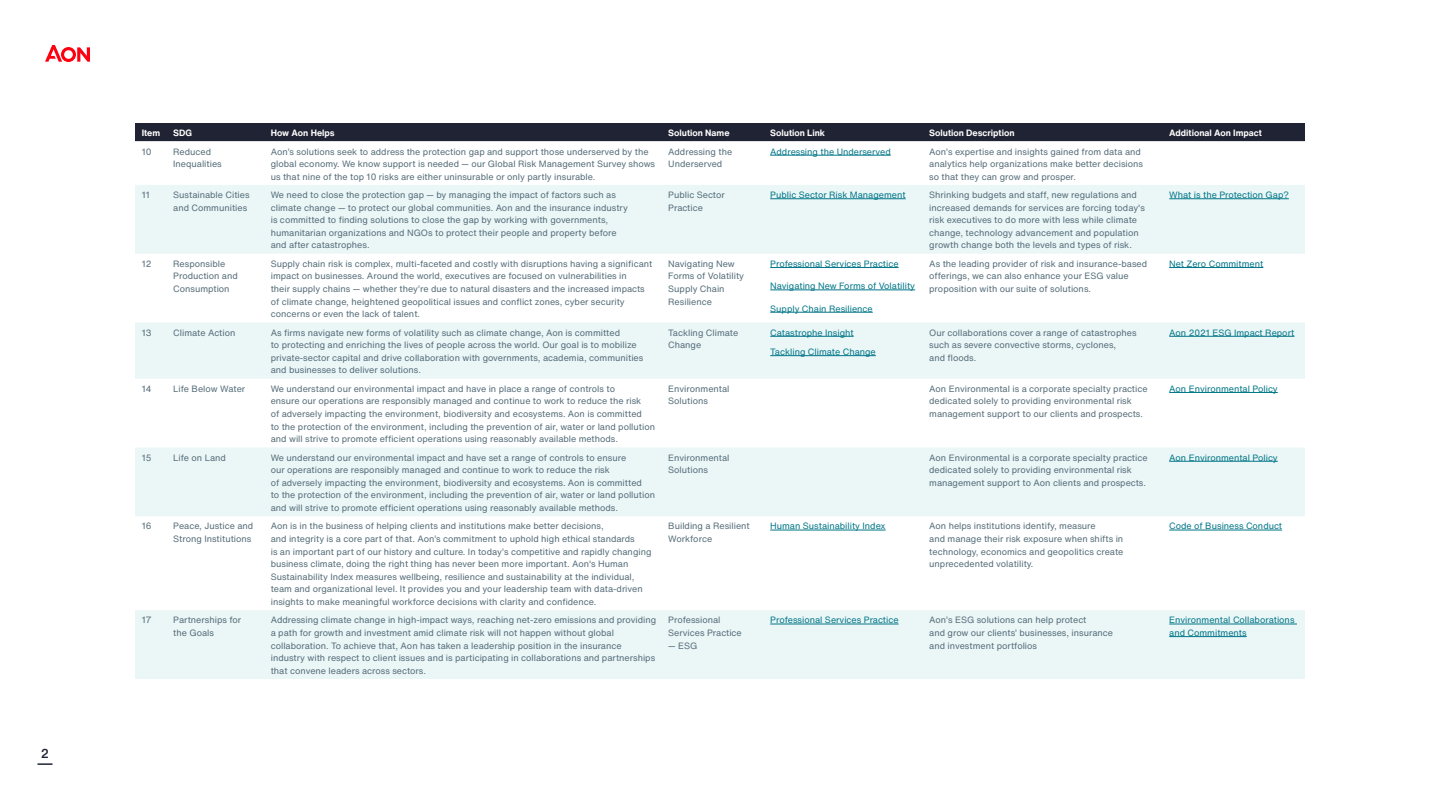
<style>
.page{position:relative;width:1440px;height:810px;background:#fff}
.page>*{position:absolute;margin:0;border:0;box-sizing:border-box;transform-origin:0 0}
.t1{font:500 12.75px "Helvetica Now Text";color:#202334}
.t2{font:9px/12.6px "Helvetica Now Text";color:#556d79}
.t3{font:9px/19.4px "Helvetica Now Text";color:#007687}
.t4{font:700 9px "Helvetica Now Text";color:#fff}
</style>
<div class="page">
<svg style="left:38px;top:763px;width:14px;height:2px"></svg>
<div style="left:135px;top:123px;width:1170px;height:18px;background:#202334"></div>
<svg style="left:135px;top:185px;width:1170px;height:494px;fill:#ebf6f7"></svg>
<hr style="left:770px;top:155px;width:121px;height:1px;background:#007687">
<hr style="left:770px;top:199px;width:136px;height:1px;background:#007687">
<hr style="left:1169px;top:199px;width:120px;height:1px;background:#007687">
<hr style="left:770px;top:267px;width:129px;height:1px;background:#007687">
<hr style="left:770px;top:290px;width:145px;height:1px;background:#007687">
<hr style="left:770px;top:312px;width:103px;height:1px;background:#007687">
<hr style="left:1169px;top:267px;width:94px;height:1px;background:#007687">
<hr style="left:770px;top:336px;width:84px;height:1px;background:#007687">
<hr style="left:770px;top:355px;width:106px;height:1px;background:#007687">
<hr style="left:1169px;top:336px;width:125px;height:1px;background:#007687">
<hr style="left:1169px;top:392px;width:109px;height:1px;background:#007687">
<hr style="left:1169px;top:461px;width:109px;height:1px;background:#007687">
<hr style="left:770px;top:530px;width:116px;height:1px;background:#007687">
<hr style="left:1169px;top:530px;width:113px;height:1px;background:#007687">
<hr style="left:770px;top:624px;width:129px;height:1px;background:#007687">
<hr style="left:1169px;top:624px;width:128px;height:1px;background:#007687">
<hr style="left:1169px;top:636px;width:78px;height:1px;background:#007687">
<svg style="left:45px;top:45px;width:45px;height:17px"></svg>
<h1 class="t1" style="left:41px;top:745px;width:10px">2</h1>
<p class="t4" style="left:142px;top:127px;width:20px">Item</p>
<p class="t4" style="left:173px;top:127px;width:20px">SDG</p>
<p class="t4" style="left:271px;top:127px;width:66px">How Aon Helps</p>
<p class="t4" style="left:668px;top:127px;width:63px">Solution Name</p>
<p class="t4" style="left:770px;top:127px;width:56px">Solution Link</p>
<p class="t4" style="left:929px;top:127px;width:87px">Solution Description</p>
<p class="t4" style="left:1169px;top:127px;width:94px">Additional Aon Impact</p>
<p class="t2" style="left:142px;top:145px;width:11px">10</p>
<p class="t2" style="left:173px;top:145px;width:50px">Reduced<br>Inequalities</p>
<p class="t2" style="left:271px;top:145px;width:386px">Aon’s solutions seek to address the protection gap and support those underserved by the global economy. We know support is needed — our Global Risk Management Survey shows us that nine of the top 10 risks are either uninsurable or only partly insurable.</p>
<p class="t2" style="left:668px;top:145px;width:66px">Addressing the<br>Underserved</p>
<p class="t3" style="left:770px;top:142px;width:122px">Addressing the Underserved</p>
<p class="t2" style="left:929px;top:145px;width:215px">Aon’s expertise and insights gained from data and analytics help organizations make better decisions so that they can grow and prosper.</p>
<p class="t2" style="left:142px;top:189px;width:10px">11</p>
<p class="t2" style="left:173px;top:189px;width:78px">Sustainable Cities and Communities</p>
<p class="t2" style="left:271px;top:189px;width:359px">We need to close the protection gap — by managing the impact of factors such as climate change — to protect our global communities. Aon and the insurance industry is committed to finding solutions to close the gap by working with governments, humanitarian organizations and NGOs to protect their people and property before and after catastrophes.</p>
<p class="t2" style="left:668px;top:189px;width:58px">Public Sector<br>Practice</p>
<p class="t3" style="left:770px;top:185px;width:137px">Public Sector Risk Management</p>
<p class="t2" style="left:929px;top:189px;width:217px">Shrinking budgets and staff, new regulations and increased demands for services are forcing today's risk executives to do more with less while climate change, technology advancement and population growth change both the levels and types of risk.</p>
<p class="t3" style="left:1169px;top:185px;width:121px">What is the Protection Gap?</p>
<p class="t2" style="left:142px;top:257px;width:11px">12</p>
<p class="t2" style="left:173px;top:257px;width:66px">Responsible<br>Production and<br>Consumption</p>
<p class="t2" style="left:271px;top:257px;width:383px">Supply chain risk is complex, multi-faceted and costly with disruptions having a significant impact on businesses. Around the world, executives are focused on vulnerabilities in<br>their supply chains — whether they’re due to natural disasters and the increased impacts of climate change, heightened geopolitical issues and conflict zones, cyber security concerns or even the lack of talent.</p>
<p class="t2" style="left:668px;top:257px;width:77px">Navigating New<br>Forms of Volatility<br>Supply Chain<br>Resilience</p>
<p class="t3" style="left:770px;top:254px;width:130px">Professional Services Practice</p>
<p class="t2" style="left:929px;top:257px;width:219px">As the leading provider of risk and insurance-based offerings, we can also enhance your ESG value proposition with our suite of solutions.</p>
<p class="t3" style="left:1169px;top:254px;width:96px">Net Zero Commitment</p>
<p class="t3" style="left:770px;top:276px;width:146px">Navigating New Forms of Volatility</p>
<p class="t3" style="left:770px;top:299px;width:104px">Supply Chain Resilience</p>
<p class="t2" style="left:142px;top:326px;width:11px">13</p>
<p class="t2" style="left:173px;top:326px;width:64px">Climate Action</p>
<p class="t2" style="left:271px;top:326px;width:374px">As firms navigate new forms of volatility such as climate change, Aon is committed<br>to protecting and enriching the lives of people across the world. Our goal is to mobilize private-sector capital and drive collaboration with governments, academia, communities and businesses to deliver solutions.</p>
<p class="t2" style="left:668px;top:326px;width:72px">Tackling Climate<br>Change</p>
<p class="t3" style="left:770px;top:323px;width:107px">Catastrophe Insight<br>Tackling Climate Change</p>
<p class="t2" style="left:929px;top:326px;width:209px">Our collaborations cover a range of catastrophes such as severe convective storms, cyclones,<br>and floods.</p>
<p class="t3" style="left:1169px;top:323px;width:127px">Aon 2021 ESG Impact Report</p>
<p class="t2" style="left:142px;top:382px;width:11px">14</p>
<p class="t2" style="left:173px;top:382px;width:73px">Life Below Water</p>
<p class="t2" style="left:271px;top:382px;width:386px">We understand our environmental impact and have in place a range of controls to<br>ensure our operations are responsibly managed and continue to work to reduce the risk<br>of adversely impacting the environment, biodiversity and ecosystems. Aon is committed<br>to the protection of the environment, including the prevention of air, water or land pollution and will strive to promote efficient operations using reasonably available methods.</p>
<p class="t2" style="left:668px;top:382px;width:63px">Environmental<br>Solutions</p>
<p class="t2" style="left:929px;top:382px;width:220px">Aon Environmental is a corporate specialty practice dedicated solely to providing environmental risk management support to our clients and prospects.</p>
<p class="t3" style="left:1169px;top:379px;width:110px">Aon Environmental Policy</p>
<p class="t2" style="left:142px;top:451px;width:11px">15</p>
<p class="t2" style="left:173px;top:451px;width:54px">Life on Land</p>
<p class="t2" style="left:271px;top:451px;width:386px">We understand our environmental impact and have set a range of controls to ensure<br>our operations are responsibly managed and continue to work to reduce the risk<br>of adversely impacting the environment, biodiversity and ecosystems. Aon is committed<br>to the protection of the environment, including the prevention of air, water or land pollution and will strive to promote efficient operations using reasonably available methods.</p>
<p class="t2" style="left:668px;top:451px;width:63px">Environmental<br>Solutions</p>
<p class="t2" style="left:929px;top:451px;width:220px">Aon Environmental is a corporate specialty practice dedicated solely to providing environmental risk management support to Aon clients and prospects.</p>
<p class="t3" style="left:1169px;top:448px;width:110px">Aon Environmental Policy</p>
<p class="t2" style="left:142px;top:520px;width:11px">16</p>
<p class="t2" style="left:173px;top:520px;width:82px">Peace, Justice and<br>Strong Institutions</p>
<p class="t2" style="left:271px;top:520px;width:382px">Aon is in the business of helping clients and institutions make better decisions,<br>and integrity is a core part of that. Aon’s commitment to uphold high ethical standards<br>is an important part of our history and culture. In today’s competitive and rapidly changing business climate, doing the right thing has never been more important. Aon's Human Sustainability Index measures wellbeing, resilience and sustainability at the individual, team and organizational level. It provides you and your leadership team with data-driven insights to make meaningful workforce decisions with clarity and confidence.</p>
<p class="t2" style="left:668px;top:520px;width:83px">Building a Resilient<br>Workforce</p>
<p class="t3" style="left:770px;top:517px;width:117px">Human Sustainability Index</p>
<p class="t2" style="left:929px;top:520px;width:196px">Aon helps institutions identify, measure<br>and manage their risk exposure when shifts in technology, economics and geopolitics create unprecedented volatility.</p>
<p class="t3" style="left:1169px;top:517px;width:114px">Code of Business Conduct</p>
<p class="t2" style="left:142px;top:614px;width:11px">17</p>
<p class="t2" style="left:173px;top:614px;width:69px">Partnerships for the Goals</p>
<p class="t2" style="left:271px;top:614px;width:387px">Addressing climate change in high-impact ways, reaching net-zero emissions and providing a path for growth and investment amid climate risk will not happen without global collaboration. To achieve that, Aon has taken a leadership position in the insurance industry with respect to client issues and is participating in collaborations and partnerships that convene leaders across sectors.</p>
<p class="t2" style="left:668px;top:614px;width:75px">Professional<br>Services Practice</p>
<p class="t3" style="left:770px;top:610px;width:130px">Professional Services Practice</p>
<p class="t2" style="left:929px;top:614px;width:185px">Aon’s ESG solutions can help protect<br>and grow our clients’ businesses, insurance and investment portfolios</p>
<p class="t3" style="left:1169px;top:614px;width:127px;line-height:12.6px">Environmental Collaborations and Commitments</p>
<p class="t2" style="left:668px;top:639px;width:31px">— ESG</p>
</div>
